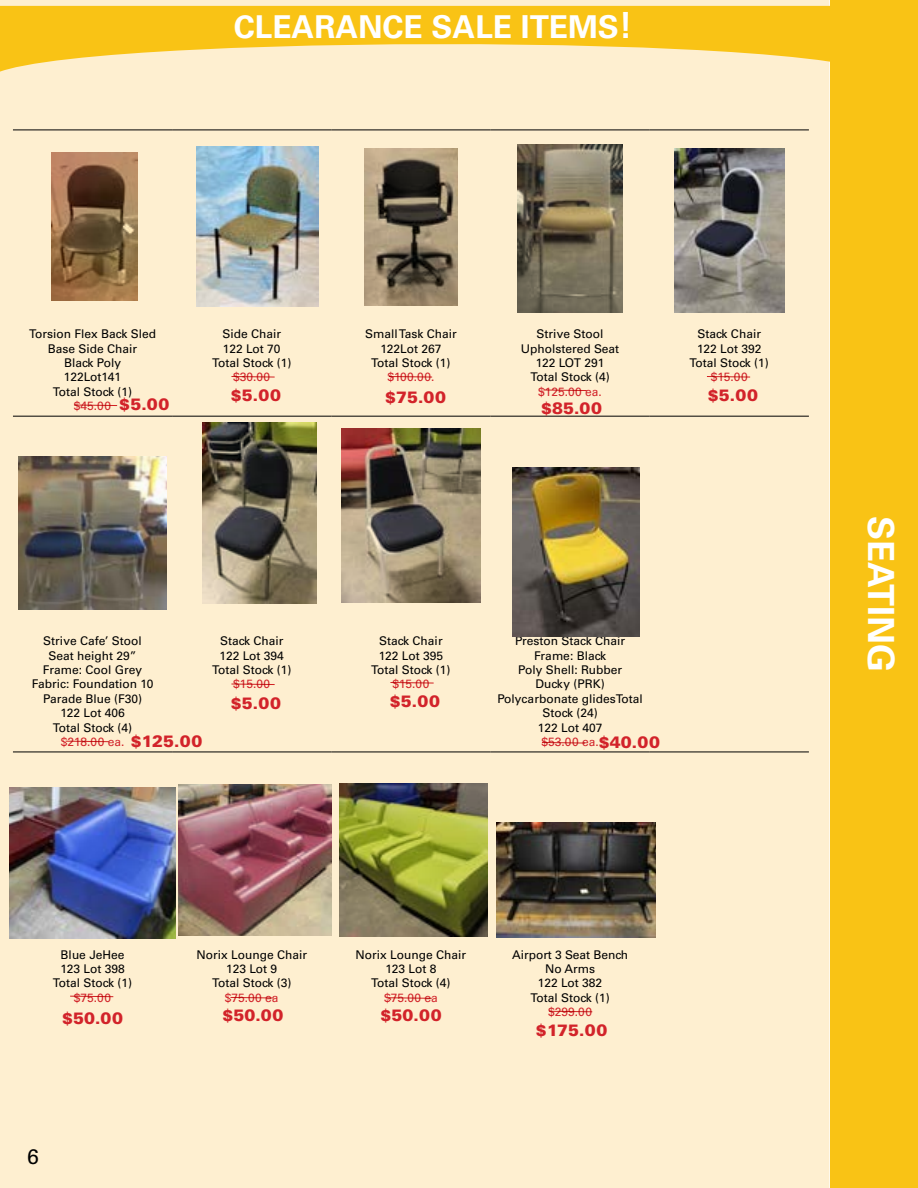
<style>
.page{position:relative;width:918px;height:1188px;background:#fff}
.page>*{position:absolute;margin:0;border:0;box-sizing:border-box;transform-origin:0 0}
.t1{font:700 36px "Univers LT Std";color:#fff}
.t2{font:700 31.5px "Univers LT Std";color:#fff}
.t3{font:21px "Arial Narrow";color:#000}
.t4{font:21px "Univers LT Std";color:#000}
.t5{font:900 16.5px "Univers LT Std";letter-spacing:.04em;color:#d2232a}
.t6{font:12px/14.4px "Univers LT Std";color:#000;text-align:center}
.t7{font:12px "Univers LT Std";color:#d2232a}
.s1{font-size:36px}
</style>
<div class="page">
<div style="left:0;top:0;width:831px;height:1188px;background:#feefd0"></div>
<svg style="left:0;top:6px;width:831px;height:126px;background:#fbde8c"></svg>
<div style="left:831px;top:0;width:87px;height:1188px;background:#f9c315"></div>
<hr style="left:13px;top:416px;width:159px;height:1px;background:#000">
<hr style="left:172px;top:416px;width:159px;height:1px;background:#000">
<hr style="left:331px;top:416px;width:160px;height:1px;background:#000">
<hr style="left:491px;top:416px;width:159px;height:1px;background:#000">
<hr style="left:650px;top:416px;width:159px;height:1px;background:#000">
<hr style="left:13px;top:752px;width:159px;height:1px;background:#000">
<hr style="left:172px;top:752px;width:159px;height:1px;background:#000">
<hr style="left:331px;top:752px;width:160px;height:1px;background:#000">
<hr style="left:491px;top:752px;width:159px;height:1px;background:#000">
<hr style="left:650px;top:752px;width:159px;height:1px;background:#000">
<hr style="left:13px;top:130px;width:159px;height:1px;background:#000">
<hr style="left:172px;top:130px;width:159px;height:1px;background:#000">
<hr style="left:331px;top:130px;width:160px;height:1px;background:#000">
<hr style="left:491px;top:130px;width:159px;height:1px;background:#000">
<hr style="left:650px;top:130px;width:159px;height:1px;background:#000">
<img style="left:52px;top:153px;width:86px;height:148px">
<img style="left:197px;top:146px;width:122px;height:161px">
<img style="left:365px;top:149px;width:92px;height:156px">
<img style="left:518px;top:144px;width:105px;height:168px">
<img style="left:674px;top:149px;width:110px;height:163px">
<img style="left:18px;top:456px;width:149px;height:153px">
<img style="left:202px;top:422px;width:114px;height:181px">
<img style="left:342px;top:428px;width:138px;height:174px">
<img style="left:9px;top:788px;width:167px;height:150px">
<img style="left:178px;top:785px;width:153px;height:150px">
<img style="left:513px;top:467px;width:127px;height:170px">
<svg style="left:73px;top:404px;width:45px;height:2px"></svg>
<svg style="left:231px;top:376px;width:44px;height:2px"></svg>
<svg style="left:388px;top:376px;width:45px;height:2px"></svg>
<svg style="left:543px;top:389px;width:44px;height:2px"></svg>
<svg style="left:706px;top:376px;width:45px;height:2px"></svg>
<svg style="left:65px;top:740px;width:45px;height:2px"></svg>
<svg style="left:231px;top:683px;width:44px;height:2px"></svg>
<svg style="left:390px;top:682px;width:44px;height:2px"></svg>
<svg style="left:541px;top:742px;width:45px;height:2px"></svg>
<svg style="left:69px;top:995px;width:45px;height:2px"></svg>
<svg style="left:388px;top:997px;width:45px;height:2px"></svg>
<svg style="left:230px;top:997px;width:44px;height:2px"></svg>
<svg style="left:548px;top:1011px;width:45px;height:2px"></svg>
<img style="left:339px;top:783px;width:149px;height:153px">
<img style="left:497px;top:822px;width:159px;height:115px">
<h2 class="t2" style="left:234px;top:9px;width:401px">CLEARANCE SALE ITEMS<span class="s1">!</span></h2>
<p class="t6" style="left:29px;top:327px;width:128px">Torsion Flex Back Sled<br>Base Side Chair<br>Black Poly<br>122Lot141<br>Total Stock (1)</p>
<p class="t7" style="left:74px;top:399px;width:39px">$45.00</p>
<h3 class="t5" style="left:119px;top:394px;width:52px">$5.00</h3>
<p class="t6" style="left:212px;top:327px;width:81px">Side Chair<br>122 Lot 70<br>Total Stock (1)</p>
<p class="t7" style="left:233px;top:370px;width:39px">$30.00</p>
<p class="t6" style="left:365px;top:327px;width:93px">Small Task Chair<br>122Lot 267<br>Total Stock (1)</p>
<p class="t7" style="left:387px;top:370px;width:49px">$100.00.</p>
<p class="t6" style="left:521px;top:327px;width:100px">Strive Stool<br>Upholstered Seat<br>122 LOT 291<br>Total Stock (4)</p>
<p class="t7" style="left:538px;top:384px;width:65px">$125.00 ea.</p>
<p class="t6" style="left:690px;top:327px;width:81px">Stack Chair<br>122 Lot 392<br>Total Stock (1)</p>
<p class="t7" style="left:711px;top:370px;width:38px">$15.00</p>
<h3 class="t5" style="left:231px;top:385px;width:52px">$5.00</h3>
<h3 class="t5" style="left:385px;top:386px;width:63px">$75.00</h3>
<h3 class="t5" style="left:708px;top:385px;width:52px">$5.00</h3>
<h3 class="t5" style="left:541px;top:398px;width:63px">$85.00</h3>
<p class="t6" style="left:32px;top:634px;width:123px">Strive Cafe’ Stool<br>Seat height 29”<br>Frame: Cool Grey<br>Fabric: Foundation 10<br>Parade Blue (F30)<br>122 Lot 406<br>Total Stock (4)</p>
<p class="t7" style="left:61px;top:735px;width:65px">$218.00 ea.</p>
<h3 class="t5" style="left:131px;top:730px;width:73px">$125.00</h3>
<p class="t6" style="left:212px;top:634px;width:81px">Stack Chair<br>122 Lot 394<br>Total Stock (1)</p>
<p class="t7" style="left:233px;top:677px;width:38px">$15.00</p>
<h3 class="t5" style="left:231px;top:692px;width:52px">$5.00</h3>
<p class="t6" style="left:371px;top:634px;width:81px">Stack Chair<br>122 Lot 395<br>Total Stock (1)</p>
<p class="t7" style="left:392px;top:677px;width:38px">$15.00</p>
<h3 class="t5" style="left:390px;top:691px;width:52px">$5.00</h3>
<p class="t6" style="left:497px;top:634px;width:147px">Preston Stack Chair<br>Frame: Black<br>Poly Shell: Rubber<br>Ducky (PRK)<br>Polycarbonate glidesTotal<br>Stock (24)<br>122 Lot 407</p>
<p class="t7" style="left:542px;top:735px;width:59px">$53.00 ea.</p>
<h3 class="t5" style="left:599px;top:731px;width:63px">$40.00</h3>
<p class="t6" style="left:53px;top:947px;width:81px">Blue JeHee<br>123 Lot 398<br>Total Stock (1)</p>
<p class="t7" style="left:74px;top:990px;width:39px">$75.00</p>
<h3 class="t5" style="left:62px;top:1008px;width:63px">$50.00</h3>
<h3 class="t3" style="left:27px;top:1130px;width:11px">5</h3>
<h3 class="t4" style="left:27px;top:1145px;width:13px">6</h3>
<p class="t6" style="left:196px;top:947px;width:112px">Norix Lounge Chair<br>123 Lot 9<br>Total Stock (3)</p>
<p class="t7" style="left:225px;top:990px;width:55px">$75.00 ea</p>
<p class="t6" style="left:356px;top:947px;width:112px">Norix Lounge Chair<br>123 Lot 8<br>Total Stock (4)</p>
<p class="t7" style="left:384px;top:990px;width:55px">$75.00 ea</p>
<h3 class="t5" style="left:222px;top:1005px;width:63px">$50.00</h3>
<h3 class="t5" style="left:381px;top:1005px;width:63px">$50.00</h3>
<p class="t6" style="left:512px;top:947px;width:118px">Airport 3 Seat Bench<br>No Arms<br>122 Lot 382<br>Total Stock (1)</p>
<p class="t7" style="left:548px;top:1005px;width:45px">$299.00</p>
<h3 class="t5" style="left:536px;top:1020px;width:73px">$175.00</h3>
<h1 class="t1" style="left:902px;top:516px;width:158px;rotate:90deg">SEATING</h1>
</div>
